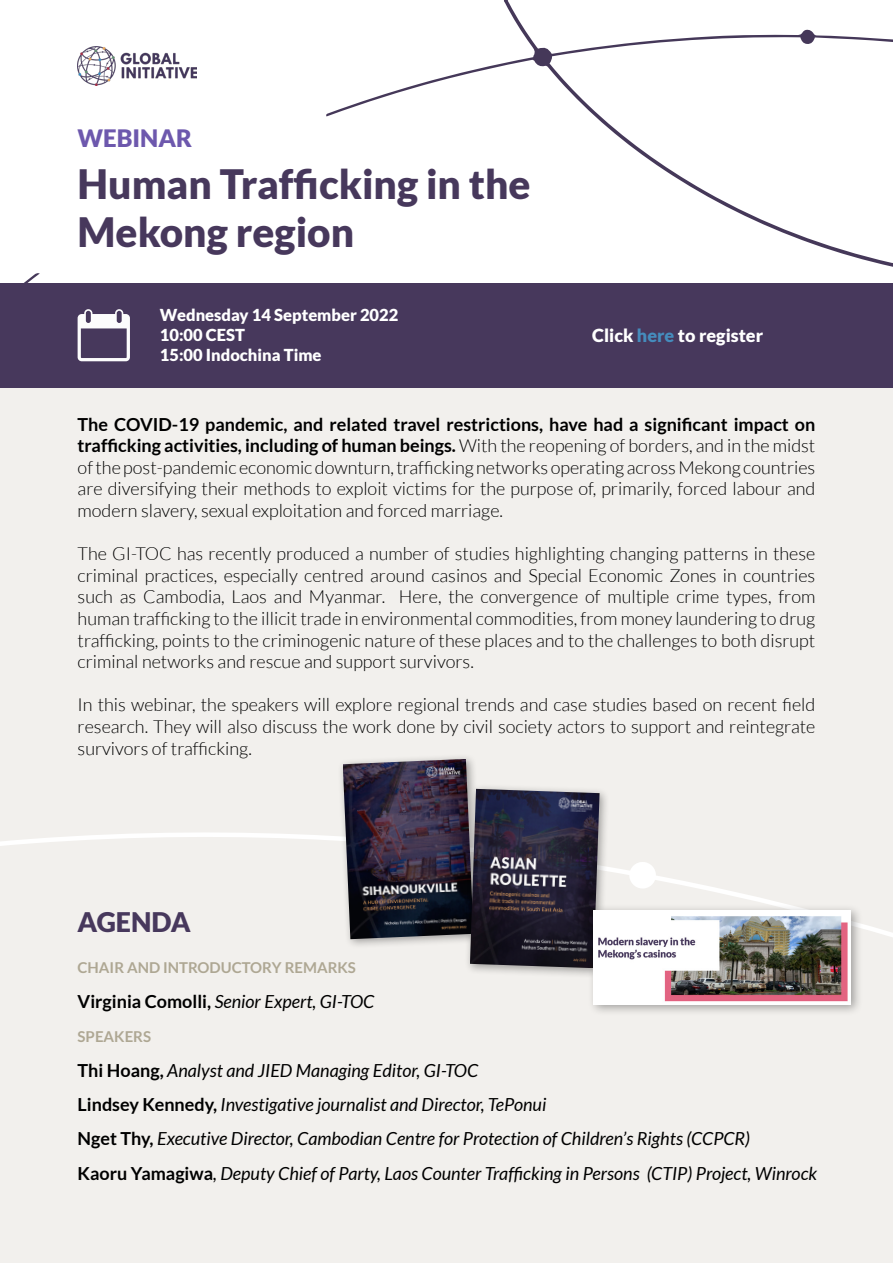
<style>
.page{position:relative;width:893px;height:1263px;background:#fff}
.page>*{position:absolute;margin:0;border:0;box-sizing:border-box;transform-origin:0 0}
.t1{font:900 40.5px/48.6px "Lato";color:#47385c}
.t2{font:900 27px "Lato";color:#47385c}
.t3{font:900 24px "Lato";color:#6d58ad}
.t4{font:300 18px/21.6px "Lato";color:#000;text-align:justify}
.t5{font:italic 18px "Lato";color:#000}
.t6{font:900 18px "Lato";color:#fff}
.t7{font:900 16.5px "Lato";color:#fff}
.t8{font:700 15px "Lato";color:#aea793}
.s1{color:#458cbd}
.s2{font-weight:700}
.s3{font-weight:700;font-style:normal}
</style>
<div class="page">
<div style="left:0;top:388px;width:893px;height:875px;background:#f2f0ed"></div>
<svg style="left:326px;top:0;width:567px;height:267px"></svg>
<svg style="left:24px;top:273px;width:16px;height:10px"></svg>
<svg style="left:0;top:833px;width:893px;height:104px"></svg>
<svg style="left:628px;top:861px;width:29px;height:28px"></svg>
<img style="left:78px;top:46px;width:119px;height:40px">
<div style="left:0;top:283px;width:893px;height:105px;background:#47385c"></div>
<svg style="left:78px;top:309px;width:52px;height:52px"></svg>
<div style="left:337px;top:753px;width:147px;height:196px;background:#000;opacity:.34"></div>
<img style="left:343px;top:759px;width:130px;height:180px">
<div style="left:465px;top:783px;width:145px;height:195px;background:#000;opacity:.34"></div>
<img style="left:470px;top:789px;width:130px;height:179px">
<div style="left:587px;top:904px;width:276px;height:112px;background:#000;opacity:.34"></div>
<img style="left:593px;top:910px;width:257px;height:94px">
<p class="t3" style="left:78px;top:125px;width:116px">WEBINAR</p>
<p class="t1" style="left:78px;top:159px;width:455px">Human Trafficking in the<br>Mekong region</p>
<p class="t7" style="left:160px;top:305px;width:240px">Wednesday 14 September 2022</p>
<p class="t7" style="left:160px;top:325px;width:87px">10:00 CEST</p>
<p class="t7" style="left:160px;top:345px;width:163px">15:00 Indochina Time</p>
<p class="t6" style="left:592px;top:325px;width:172px">Click <span class="s1">here</span> to register</p>
<p class="t4" style="left:78px;top:413px;width:739px"><span class="s2">The COVID-19 pandemic, and related travel restrictions, have had a significant impact on trafficking activities, including of human beings.</span> With the reopening of borders, and in the midst of the post-pandemic economic downturn, trafficking networks operating across Mekong countries are diversifying their methods to exploit victims for the purpose of, primarily, forced labour and modern slavery, sexual exploitation and forced marriage.</p>
<p class="t4" style="left:78px;top:543px;width:739px">The GI-TOC has recently produced a number of studies highlighting changing patterns in these criminal practices, especially centred around casinos and Special Economic Zones in countries such as Cambodia, Laos and Myanmar. Here, the convergence of multiple crime types, from human trafficking to the illicit trade in environmental commodities, from money laundering to drug trafficking, points to the criminogenic nature of these places and to the challenges to both disrupt criminal networks and rescue and support survivors.</p>
<p class="t4" style="left:78px;top:694px;width:739px">In this webinar, the speakers will explore regional trends and case studies based on recent field research. They will also discuss the work done by civil society actors to support and reintegrate survivors of trafficking.</p>
<p class="t2" style="left:78px;top:906px;width:115px">AGENDA</p>
<p class="t8" style="left:78px;top:959px;width:280px">CHAIR AND INTRODUCTORY REMARKS</p>
<p class="t5" style="left:78px;top:991px;width:298px"><span class="s3">Virginia Comolli,</span> Senior Expert, GI-TOC</p>
<p class="t8" style="left:78px;top:1028px;width:75px">SPEAKERS</p>
<p class="t5" style="left:78px;top:1060px;width:402px"><span class="s3">Thi Hoang,</span> Analyst and JIED Managing Editor, GI-TOC</p>
<p class="t5" style="left:78px;top:1094px;width:470px"><span class="s3">Lindsey Kennedy,</span> Investigative journalist and Director, TePonui</p>
<p class="t5" style="left:78px;top:1129px;width:674px"><span class="s3">Nget Thy,</span> Executive Director, Cambodian Centre for Protection of Children’s Rights (CCPCR)</p>
<p class="t5" style="left:78px;top:1163px;width:741px"><span class="s3">Kaoru Yamagiwa</span>, Deputy Chief of Party, Laos Counter Trafficking in Persons (CTIP) Project, Winrock</p>
</div>
